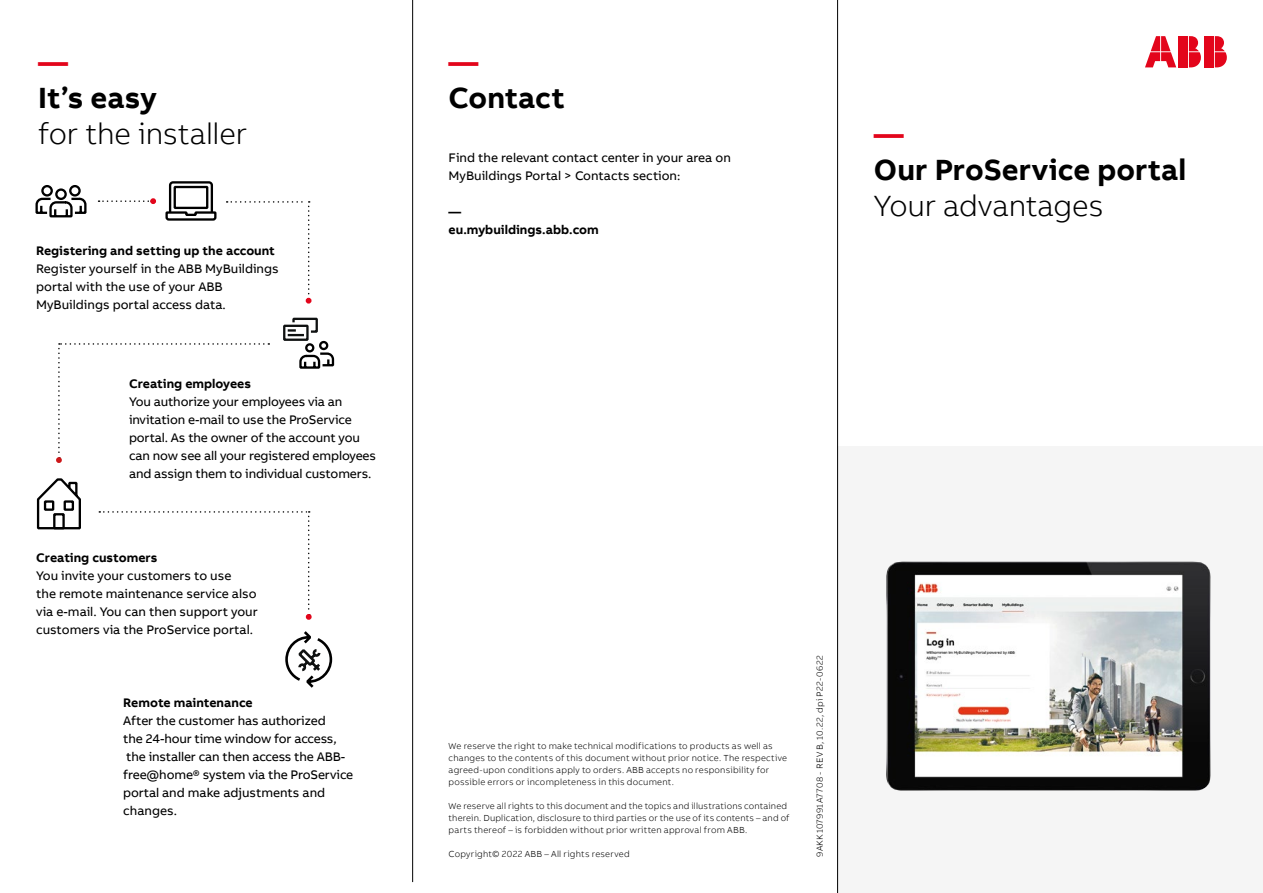
<style>
.page{position:relative;width:1263px;height:893px;background:#fff}
.page>*{position:absolute;margin:0;border:0;box-sizing:border-box;transform-origin:0 0}
.t1{font:700 30px "AB Bvoice";color:#000}
.t2{font:300 30px "AB Bvoice";letter-spacing:-.01em;color:#000}
.t3{font:700 30px "AB Bvoice";color:#e3051b}
.t4{font:12.75px/18px "AB Bvoice";letter-spacing:-.01em;color:#000}
.t5{font:700 12.75px/18px "AB Bvoice";color:#000}
.t6{font:300 9px/12px "AB Bvoice";letter-spacing:.025em;color:#000}
</style>
<div class="page">
<svg style="left:99px;top:511px;width:213px;height:109px"></svg>
<svg style="left:56px;top:343px;width:213px;height:120px"></svg>
<svg style="left:99px;top:198px;width:57px;height:6px"></svg>
<svg style="left:227px;top:201px;width:84px;height:103px"></svg>
<svg style="left:37px;top:478px;width:44px;height:51px"></svg>
<div style="left:1205px;top:36px;width:9px;height:15px;background:#e3051b"></div>
<div style="left:1205px;top:52px;width:9px;height:15px;background:#e3051b"></div>
<svg style="left:1215px;top:36px;width:12px;height:31px"></svg>
<svg style="left:1145px;top:36px;width:31px;height:31px"></svg>
<div style="left:1179px;top:36px;width:9px;height:15px;background:#e3051b"></div>
<div style="left:1179px;top:52px;width:9px;height:15px;background:#e3051b"></div>
<svg style="left:1189px;top:36px;width:12px;height:31px"></svg>
<div style="left:838px;top:446px;width:425px;height:447px;background:#f5f5f5"></div>
<img style="left:886px;top:562px;width:324px;height:229px">
<svg style="left:285px;top:631px;width:47px;height:57px"></svg>
<svg style="left:35px;top:185px;width:52px;height:32px"></svg>
<svg style="left:165px;top:181px;width:51px;height:40px"></svg>
<svg style="left:283px;top:318px;width:51px;height:51px"></svg>
<hr style="left:412px;top:0;width:1px;height:882px;background:#000">
<hr style="left:837px;top:0;width:1px;height:893px;background:#000">
<h1 class="t3" style="left:38px;top:43px;width:31px">—</h1>
<h1 class="t1" style="left:38px;top:79px;width:120px">It’s easy</h1>
<h1 class="t2" style="left:38px;top:116px;width:210px">for the installer</h1>
<p class="t5" style="left:36px;top:241px;width:240px">Registering and setting up the account</p>
<p class="t4" style="left:36px;top:259px;width:244px">Register yourself in the ABB MyBuildings portal with the use of your ABB<br>MyBuildings portal access data.</p>
<p class="t5" style="left:129px;top:375px;width:124px">Creating employees</p>
<p class="t4" style="left:129px;top:393px;width:249px">You authorize your employees via an invitation e-mail to use the ProService portal. As the owner of the account you can now see all your registered employees and assign them to individual customers.</p>
<p class="t5" style="left:36px;top:549px;width:123px">Creating customers</p>
<p class="t4" style="left:36px;top:567px;width:223px">You invite your customers to use<br>the remote maintenance service also via e-mail. You can then support your customers via the ProService portal.</p>
<p class="t5" style="left:123px;top:693px;width:131px">Remote maintenance</p>
<p class="t4" style="left:123px;top:711px;width:231px">After the customer has authorized<br>the 24-hour time window for access, the installer can then access the ABB&shy;free@home® system via the ProService portal and make adjustments and changes.</p>
<h1 class="t3" style="left:449px;top:43px;width:31px">—</h1>
<h1 class="t1" style="left:449px;top:79px;width:118px">Contact</h1>
<p class="t4" style="left:449px;top:149px;width:284px">Find the relevant contact center in your area on<br>MyBuildings Portal &gt; Contacts section:</p>
<p class="t5" style="left:449px;top:203px;width:152px">— eu.mybuildings.abb.com</p>
<h1 class="t3" style="left:874px;top:115px;width:31px">—</h1>
<h1 class="t1" style="left:874px;top:151px;width:314px">Our ProService portal</h1>
<h1 class="t2" style="left:874px;top:188px;width:231px">Your advantages</h1>
<p class="t6" style="left:449px;top:740px;width:340px">We reserve the right to make technical modifications to products as well as changes to the contents of this document without prior notice. The respective agreed-upon conditions apply to orders. ABB accepts no responsibility for possible errors or incompleteness in this document.</p>
<p class="t6" style="left:449px;top:800px;width:342px">We reserve all rights to this document and the topics and illustrations contained therein. Duplication, disclosure to third parties or the use of its contents – and of parts thereof – is forbidden without prior written approval from ABB.</p>
<p class="t6" style="left:449px;top:848px;width:182px">Copyright© 2022 ABB – All rights reserved</p>
<p class="t6" style="left:814px;top:857px;width:203px;rotate:-90deg">9AKK107991A7708 - REV B, 10.22, dpi P22-0622</p>
</div>
